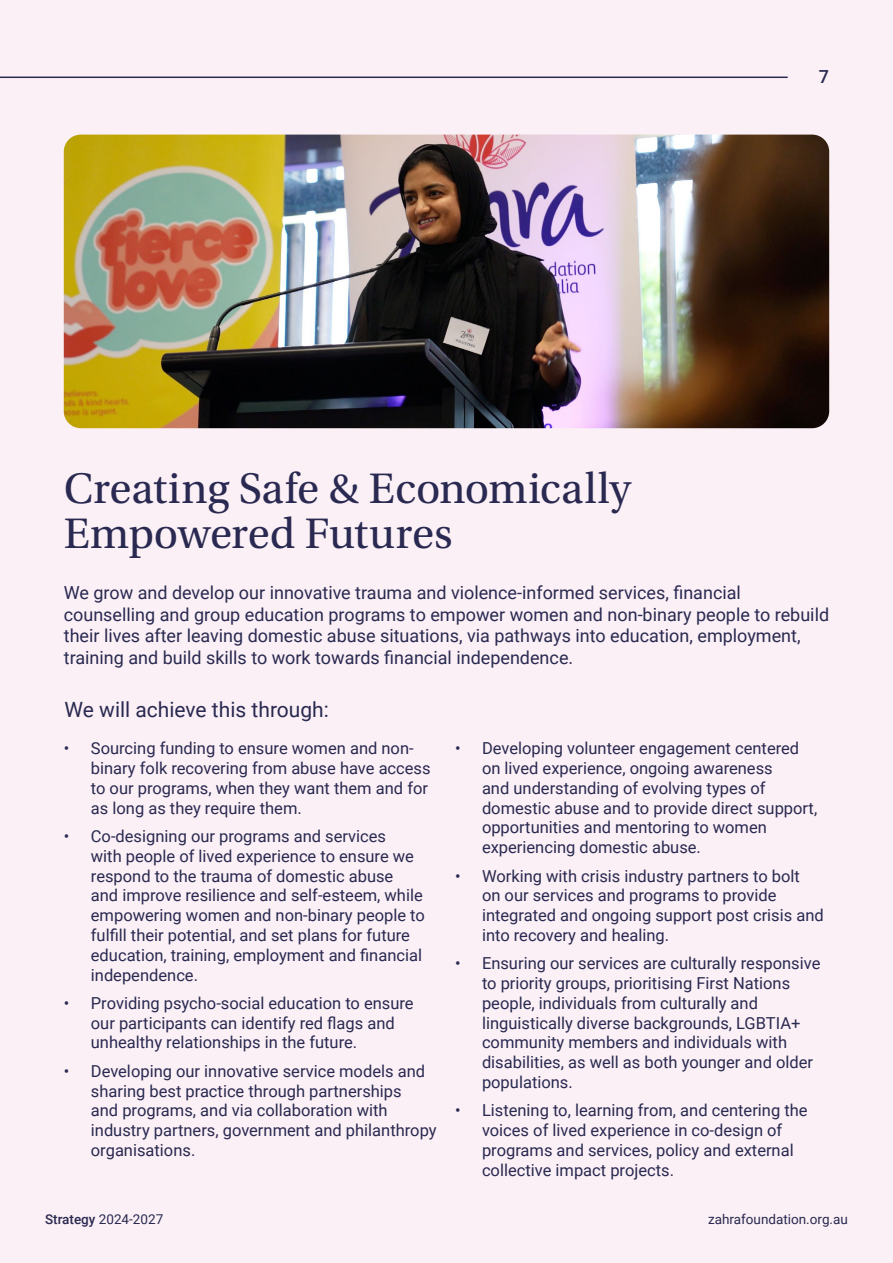
<style>
.page{position:relative;width:893px;height:1263px;background:#fbf0f5}
.page>*{position:absolute;margin:0;border:0;box-sizing:border-box;transform-origin:0 0}
.t1{font:45px/45px "Utopia Std";letter-spacing:-.005em;color:#292951}
.t2{font:21px "Roboto";color:#292951}
.t3{font:18px/21.6px "Roboto";color:#292951}
.t4{font:500 18px "Roboto";color:#292951}
.t5{font:16.5px/19.8px "Roboto";color:#292951}
.t6{font:13.5px "Roboto";color:#292951}
.s1{font-weight:500}
</style>
<div class="page">
<img style="left:64px;top:135px;width:765px;height:293px">
<hr style="left:0;top:77px;width:788px;height:1px;background:#292951">
<h1 class="t1" style="left:64px;top:467px;width:569px">Creating Safe &amp; Economically<br>Empowered Futures</h1>
<p class="t4" style="left:819px;top:64px;width:12px">7</p>
<p class="t3" style="left:64px;top:581px;width:767px">We grow and develop our innovative trauma and violence-informed services, financial counselling and group education programs to empower women and non-binary people to rebuild their lives after leaving domestic abuse situations, via pathways into education, employment, training and build skills to work towards financial independence.</p>
<p class="t2" style="left:65px;top:695px;width:266px">We will achieve this through:</p>
<p class="t5" style="left:91px;top:738px;width:341px;text-indent:-27px">• Sourcing funding to ensure women and non&shy;binary folk recovering from abuse have access to our programs, when they want them and for as long as they require them.</p>
<p class="t5" style="left:91px;top:825px;width:335px;text-indent:-27px">• Co-designing our programs and services<br>with people of lived experience to ensure we respond to the trauma of domestic abuse and improve resilience and self-esteem, while empowering women and non-binary people to fulfill their potential, and set plans for future education, training, employment and financial independence.</p>
<p class="t5" style="left:91px;top:992px;width:324px;text-indent:-27px">• Providing psycho-social education to ensure our participants can identify red flags and unhealthy relationships in the future.</p>
<p class="t5" style="left:91px;top:1060px;width:347px;text-indent:-27px">• Developing our innovative service models and sharing best practice through partnerships<br>and programs, and via collaboration with industry partners, government and philanthropy organisations.</p>
<p class="t5" style="left:482px;top:738px;width:337px;text-indent:-27px">• Developing volunteer engagement centered on lived experience, ongoing awareness<br>and understanding of evolving types of domestic abuse and to provide direct support, opportunities and mentoring to women experiencing domestic abuse.</p>
<p class="t5" style="left:482px;top:865px;width:343px;text-indent:-27px">• Working with crisis industry partners to bolt<br>on our services and programs to provide integrated and ongoing support post crisis and into recovery and healing.</p>
<p class="t5" style="left:482px;top:953px;width:340px;text-indent:-27px">• Ensuring our services are culturally responsive to priority groups, prioritising First Nations people, individuals from culturally and linguistically diverse backgrounds, LGBTIA+ community members and individuals with disabilities, as well as both younger and older populations.</p>
<p class="t5" style="left:482px;top:1100px;width:327px;text-indent:-27px">• Listening to, learning from, and centering the voices of lived experience in co-design of programs and services, policy and external collective impact projects.</p>
<p class="t6" style="left:45px;top:1210px;width:120px"><span class="s1">Strategy</span> 2024-2027</p>
<p class="t6" style="left:708px;top:1210px;width:141px">zahrafoundation.org.au</p>
</div>
